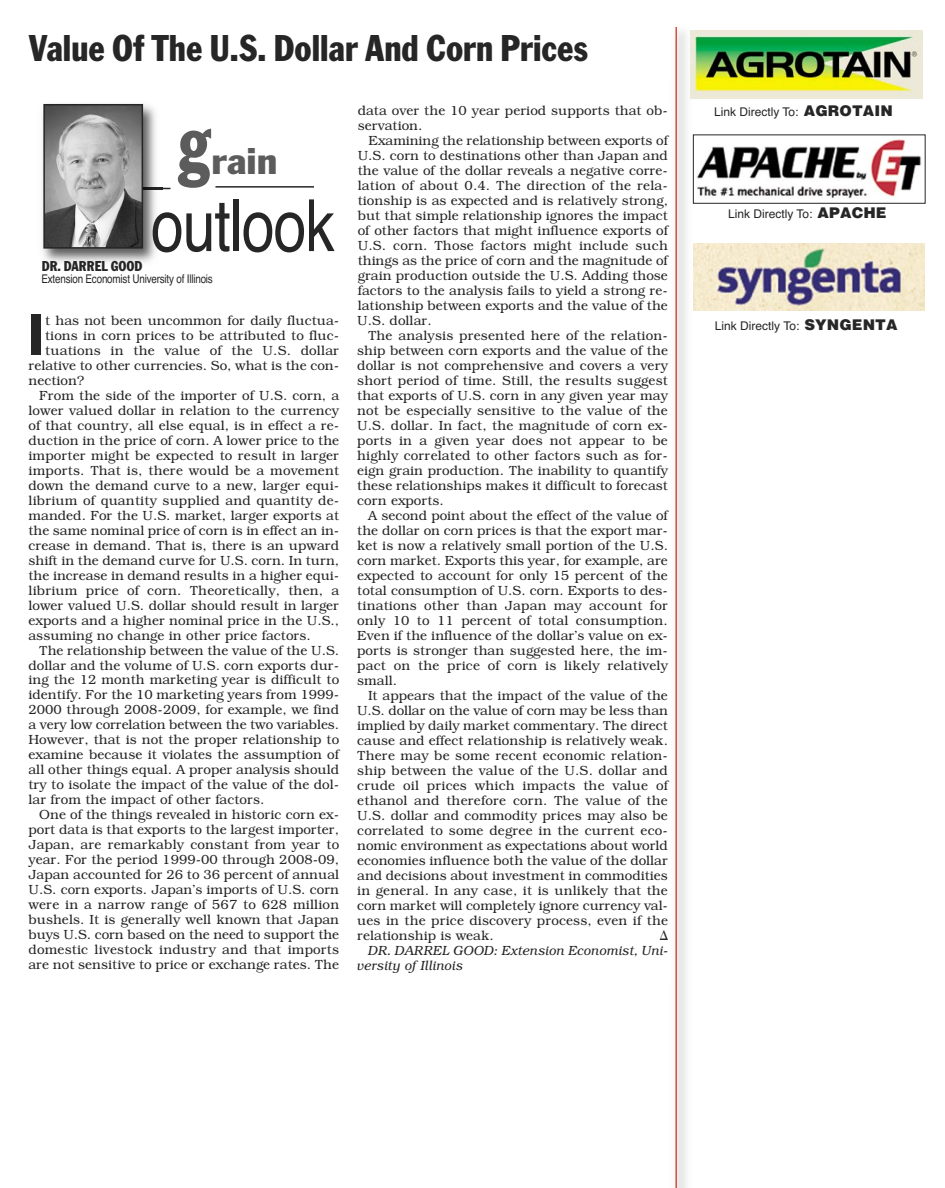
<style>
.page{position:relative;width:945px;height:1188px;background:#fff}
.page>*{position:absolute;margin:0;border:0;box-sizing:border-box;transform-origin:0 0}
.t1{font:condensed 90px "Franklin Got T";color:#5d5c5d;scale:.83 1}
.t2{font:condensed 72px "Helvetica";letter-spacing:-.015em;color:#272627}
.t3{font:condensed 60.45px "Franklin Got T";color:#272627}
.t4{font:condensed 39px "Franklin Got T";color:#272627}
.t5{font:condensed 39px "Franklin Got T";color:#5d5c5d;scale:1.2 1}
.t6{font:condensed 15px "Franklin Got T";color:#272627}
.t7{font:300 13.5px/15px "Bookman";color:#272627;text-align:justify}
.t8{font:italic 300 13.5px/15px "Bookman";color:#272627}
.t9{font:12px "Helvetica";color:#272627}
.t10{font:condensed 12px "Helvetica";letter-spacing:-.015em;color:#272627}
.s1{font-weight:900;font-size:15px}
</style>
<div class="page">
<img style="left:677px;top:30px;width:18px;height:1158px">
<hr style="left:675px;top:27px;width:2px;height:1161px;background:#d2513e">
<img style="left:697px;top:139px;width:224px;height:60px">
<div style="left:694px;top:244px;width:232px;height:69px;background:#fff"></div>
<img style="left:694px;top:244px;width:231px;height:67px">
<img style="left:691px;top:30px;width:232px;height:69px">
<hr style="left:215px;top:186px;width:99px;height:2px;background:#272627">
<img style="left:42px;top:103px;width:121px;height:160px">
<svg style="left:143px;top:188px;width:27px;height:1px"></svg>
<img style="left:46px;top:107px;width:94px;height:139px">
<div style="left:43px;top:104px;width:100px;height:145px;border:2px solid #272627"></div>
<h3 class="t4" style="left:28px;top:25px;width:561px">Value Of The U.S. Dollar And Corn Prices</h3>
<h1 class="t1" style="left:177px;top:90px;width:43px">g</h1>
<h3 class="t5" style="left:212px;top:138px;width:56px">rain</h3>
<h2 class="t2" style="left:151px;top:184px;width:185px">outlook</h2>
<p class="t6" style="left:42px;top:257px;width:102px">DR. DARREL GOOD</p>
<p class="t10" style="left:41px;top:272px;width:173px">Extension Economist University of Illinois</p>
<h3 class="t3" style="left:28px;top:298px;width:17px">I</h3>
<p class="t7" style="left:45px;top:312px;width:296px">t has not been uncommon for daily fluctua-</p>
<p class="t7" style="left:45px;top:327px;width:296px">tions in corn prices to be attributed to fluc-</p>
<p class="t7" style="left:45px;top:342px;width:296px">tuations in the value of the U.S. dollar</p>
<p class="t7" style="left:29px;top:357px;width:312px">relative to other currencies. So, what is the con-</p>
<p class="t7" style="left:29px;top:372px;width:57px">nection?</p>
<p class="t7" style="left:39px;top:387px;width:301px">From the side of the importer of U.S. corn, a</p>
<p class="t7" style="left:29px;top:402px;width:312px">lower valued dollar in relation to the currency</p>
<p class="t7" style="left:29px;top:417px;width:312px">of that country, all else equal, is in effect a re-</p>
<p class="t7" style="left:29px;top:432px;width:312px">duction in the price of corn. A lower price to the</p>
<p class="t7" style="left:29px;top:447px;width:312px">importer might be expected to result in larger</p>
<p class="t7" style="left:29px;top:462px;width:312px">imports. That is, there would be a movement</p>
<p class="t7" style="left:29px;top:477px;width:312px">down the demand curve to a new, larger equi-</p>
<p class="t7" style="left:29px;top:492px;width:312px">librium of quantity supplied and quantity de-</p>
<p class="t7" style="left:29px;top:507px;width:312px">manded. For the U.S. market, larger exports at</p>
<p class="t7" style="left:29px;top:522px;width:312px">the same nominal price of corn is in effect an in-</p>
<p class="t7" style="left:29px;top:537px;width:312px">crease in demand. That is, there is an upward</p>
<p class="t7" style="left:29px;top:552px;width:312px">shift in the demand curve for U.S. corn. In turn,</p>
<p class="t7" style="left:29px;top:567px;width:312px">the increase in demand results in a higher equi-</p>
<p class="t7" style="left:29px;top:582px;width:312px">librium price of corn. Theoretically, then, a</p>
<p class="t7" style="left:29px;top:597px;width:312px">lower valued U.S. dollar should result in larger</p>
<p class="t7" style="left:29px;top:612px;width:312px">exports and a higher nominal price in the U.S.,</p>
<p class="t7" style="left:29px;top:627px;width:284px">assuming no change in other price factors.</p>
<p class="t7" style="left:39px;top:642px;width:301px">The relationship between the value of the U.S.</p>
<p class="t7" style="left:29px;top:657px;width:312px">dollar and the volume of U.S. corn exports dur-</p>
<p class="t7" style="left:29px;top:672px;width:312px">ing the 12 month marketing year is difficult to</p>
<p class="t7" style="left:29px;top:687px;width:312px">identify. For the 10 marketing years from 1999-</p>
<p class="t7" style="left:29px;top:702px;width:312px">2000 through 2008-2009, for example, we find</p>
<p class="t7" style="left:29px;top:717px;width:312px">a very low correlation between the two variables.</p>
<p class="t7" style="left:29px;top:732px;width:312px">However, that is not the proper relationship to</p>
<p class="t7" style="left:29px;top:747px;width:312px">examine because it violates the assumption of</p>
<p class="t7" style="left:29px;top:762px;width:312px">all other things equal. A proper analysis should</p>
<p class="t7" style="left:29px;top:777px;width:312px">try to isolate the impact of the value of the dol-</p>
<p class="t7" style="left:29px;top:792px;width:237px">lar from the impact of other factors.</p>
<p class="t7" style="left:39px;top:807px;width:301px">One of the things revealed in historic corn ex-</p>
<p class="t7" style="left:29px;top:822px;width:312px">port data is that exports to the largest importer,</p>
<p class="t7" style="left:29px;top:837px;width:312px">Japan, are remarkably constant from year to</p>
<p class="t7" style="left:29px;top:852px;width:312px">year. For the period 1999-00 through 2008-09,</p>
<p class="t7" style="left:29px;top:867px;width:312px">Japan accounted for 26 to 36 percent of annual</p>
<p class="t7" style="left:29px;top:882px;width:312px">U.S. corn exports. Japan’s imports of U.S. corn</p>
<p class="t7" style="left:29px;top:897px;width:312px">were in a narrow range of 567 to 628 million</p>
<p class="t7" style="left:29px;top:912px;width:312px">bushels. It is generally well known that Japan</p>
<p class="t7" style="left:29px;top:927px;width:312px">buys U.S. corn based on the need to support the</p>
<p class="t7" style="left:29px;top:942px;width:312px">domestic livestock industry and that imports</p>
<p class="t7" style="left:29px;top:957px;width:312px">are not sensitive to price or exchange rates. The</p>
<p class="t7" style="left:358px;top:102px;width:312px">data over the 10 year period supports that ob&shy;servation.</p>
<p class="t7" style="left:357px;top:132px;width:312px;text-indent:11px">Examining the relationship between exports of U.S. corn to destinations other than Japan and the value of the dollar reveals a negative corre&shy;lation of about 0.4. The direction of the rela&shy;tionship is as expected and is relatively strong, but that simple relationship ignores the impact of other factors that might influence exports of U.S. corn. Those factors might include such things as the price of corn and the magnitude of grain production outside the U.S. Adding those factors to the analysis fails to yield a strong re&shy;lationship between exports and the value of the U.S. dollar.</p>
<p class="t7" style="left:357px;top:327px;width:312px;text-indent:11px">The analysis presented here of the relation&shy;ship between corn exports and the value of the dollar is not comprehensive and covers a very short period of time. Still, the results suggest that exports of U.S. corn in any given year may not be especially sensitive to the value of the U.S. dollar. In fact, the magnitude of corn ex&shy;ports in a given year does not appear to be highly correlated to other factors such as for&shy;eign grain production. The inability to quantify these relationships makes it difficult to forecast corn exports.</p>
<p class="t7" style="left:357px;top:507px;width:312px;text-indent:11px">A second point about the effect of the value of the dollar on corn prices is that the export mar&shy;ket is now a relatively small portion of the U.S. corn market. Exports this year, for example, are expected to account for only 15 percent of the total consumption of U.S. corn. Exports to des&shy;tinations other than Japan may account for only 10 to 11 percent of total consumption.<br>Even if the influence of the dollar’s value on ex&shy;ports is stronger than suggested here, the im&shy;pact on the price of corn is likely relatively small.</p>
<p class="t7" style="left:357px;top:687px;width:312px;text-indent:11px">It appears that the impact of the value of the U.S. dollar on the value of corn may be less than implied by daily market commentary. The direct cause and effect relationship is relatively weak.<br>There may be some recent economic relation&shy;ship between the value of the U.S. dollar and crude oil prices which impacts the value of ethanol and therefore corn. The value of the U.S. dollar and commodity prices may also be correlated to some degree in the current eco&shy;nomic environment as expectations about world economies influence both the value of the dollar and decisions about investment in commodities in general. In any case, it is unlikely that the corn market will completely ignore currency val&shy;ues in the price discovery process, even if the relationship is weak.</p>
<p class="t7" style="left:660px;top:927px;width:10px">∆</p>
<p class="t8" style="left:357px;top:942px;width:312px;text-indent:11px">DR. DARREL GOOD: Extension Economist, Uni&shy;versity of Illinois</p>
<p class="t9" style="left:714px;top:105px;width:180px">Link Directly To: <span class="s1">AGROTAIN</span></p>
<p class="t9" style="left:728px;top:207px;width:160px">Link Directly To: <span class="s1">APACHE</span></p>
<p class="t9" style="left:715px;top:319px;width:184px">Link Directly To: <span class="s1">SYNGENTA</span></p>
</div>
